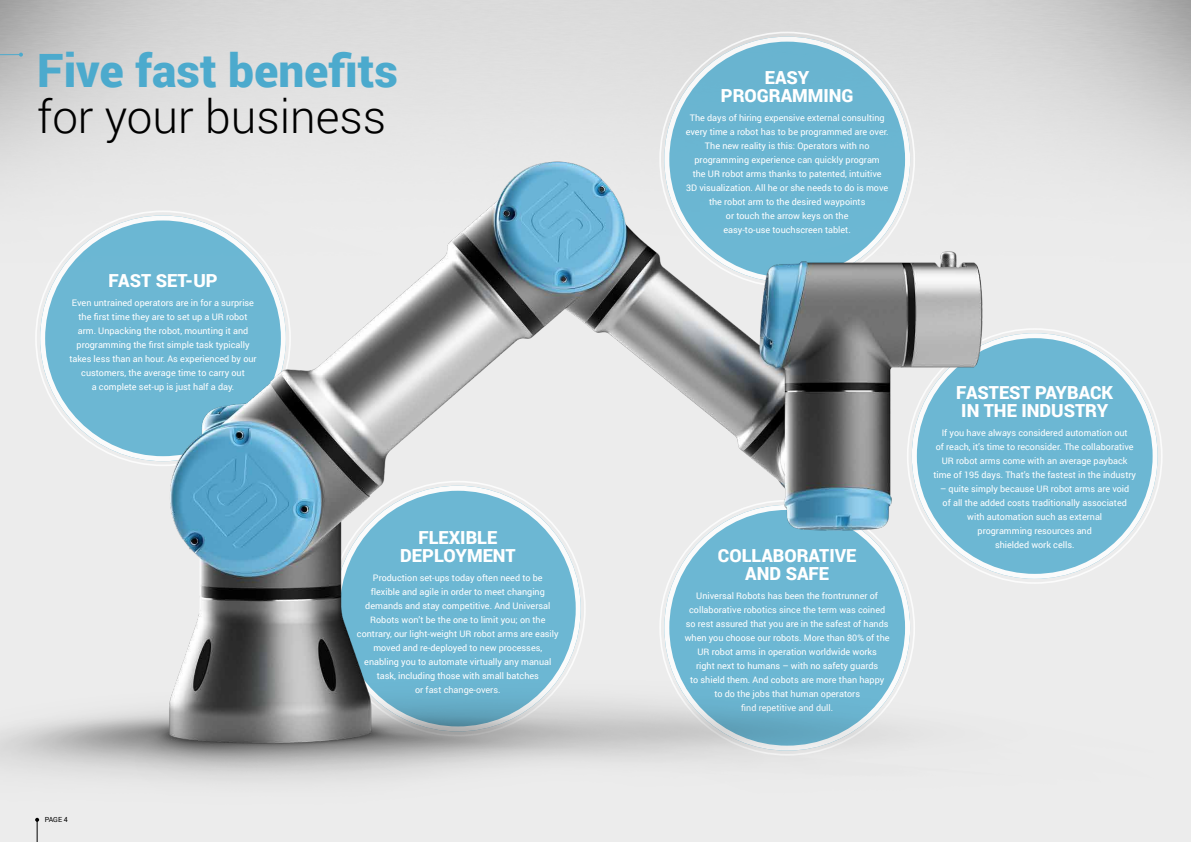
<style>
.page{position:relative;width:1191px;height:842px;background:#fff}
.page>*{position:absolute;margin:0;border:0;box-sizing:border-box;transform-origin:0 0}
.t1{font:900 46px "Roboto";color:#4caacd}
.t2{font:300 46px "Roboto";color:#000}
.t3{font:900 18px/18px "Roboto";color:#fff;text-align:center}
.t4{font:9px/14px "Roboto";color:#fff;text-align:center}
.t5{font:7px "Roboto";color:#000}
</style>
<div class="page">
<img style="left:0;top:0;width:1153px;height:842px">
<h1 class="t1" style="left:37px;top:38px;width:362px">Five fast benefits</h1>
<h1 class="t2" style="left:37px;top:85px;width:351px">for your business</h1>
<h2 class="t3" style="left:108px;top:271px;width:111px">FAST SET-UP</h2>
<p class="t4" style="left:69px;top:295px;width:189px">Even untrained operators are in for a surprise the first time they are to set up a UR robot arm. Unpacking the robot, mounting it and programming the first simple task typically takes less than an hour. As experienced by our customers, the average time to carry out<br>a complete set-up is just half a day.</p>
<p class="t5" style="left:45px;top:815px;width:24px">PAGE 4</p>
<h2 class="t3" style="left:400px;top:527px;width:117px">FLEXIBLE<br>DEPLOYMENT</h2>
<p class="t4" style="left:357px;top:570px;width:203px">Production set-ups today often need to be<br>flexible and agile in order to meet changing demands and stay competitive. And Universal Robots won’t be the one to limit you; on the contrary, our light-weight UR robot arms are easily moved and re-deployed to new processes, enabling you to automate virtually any manual task, including those with small batches<br>or fast change-overs.</p>
<h2 class="t3" style="left:721px;top:68px;width:134px">EASY<br>PROGRAMMING</h2>
<p class="t4" style="left:686px;top:111px;width:204px">The days of hiring expensive external consulting every time a robot has to be programmed are over.<br>The new reality is this: Operators with no programming experience can quickly program<br>the UR robot arms thanks to patented, intuitive<br>3D visualization. All he or she needs to do is move the robot arm to the desired waypoints<br>or touch the arrow keys on the<br>easy-to-use touchscreen tablet.</p>
<h2 class="t3" style="left:718px;top:546px;width:140px">COLLABORATIVE<br>AND SAFE</h2>
<p class="t4" style="left:685px;top:588px;width:206px">Universal Robots has been the frontrunner of collaborative robotics since the term was coined so rest assured that you are in the safest of hands when you choose our robots. More than 80% of the UR robot arms in operation worldwide works<br>right next to humans – with no safety guards<br>to shield them. And cobots are more than happy<br>to do the jobs that human operators<br>find repetitive and dull.</p>
<h2 class="t3" style="left:956px;top:383px;width:158px;text-align:left">FASTEST PAYBACK<br>IN THE INDUSTRY</h2>
<p class="t4" style="left:933px;top:425px;width:204px">If you have always considered automation out<br>of reach, it’s time to reconsider. The collaborative UR robot arms come with an average payback time of 195 days. That’s the fastest in the industry</p>
<p class="t4" style="left:940px;top:481px;width:191px">– quite simply because UR robot arms are void of all the added costs traditionally associated with automation such as external programming resources and<br>shielded work cells.</p>
</div>
